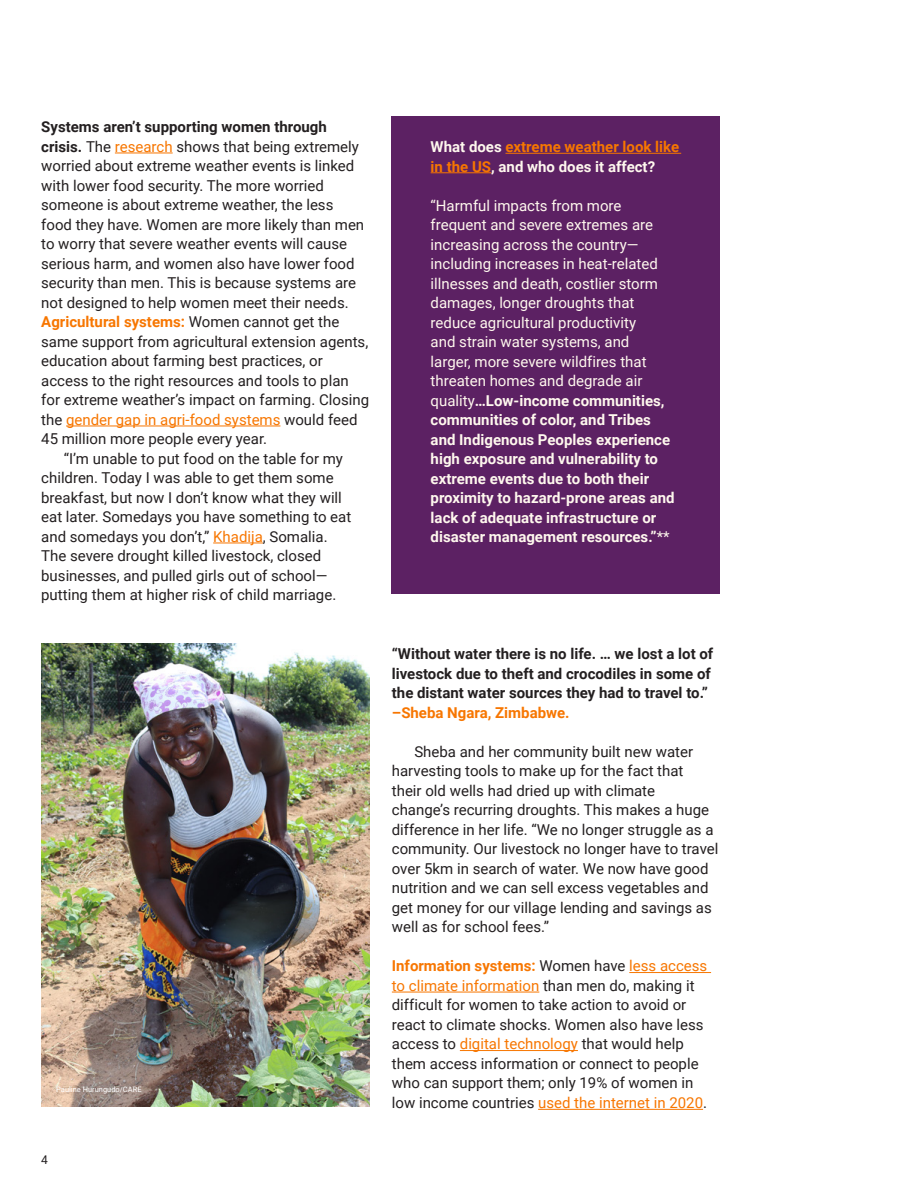
<style>
.page{position:relative;width:918px;height:1188px;background:#fff}
.page>*{position:absolute;margin:0;border:0;box-sizing:border-box;transform-origin:0 0}
._10_13_Text_Black_No_Indent_NSA{font:15px/19.5px "Roboto";color:#231f20}
.t1{font:15px/19.5px "Roboto";color:#fff8ee}
._10_13_Text_Black_Indent_SA{font:15px/19.5px "Roboto";color:#231f20}
._10_13_Text_Black_No_Indent_SA{font:15px/19.5px "Roboto";color:#231f20}
._10_13_Text_Black_Indent{font:15px/19.5px "Roboto";color:#231f20}
.Highlight_text{font:700 15px/19.5px "Roboto";color:#231f20}
.Highlight_text-2{font:700 15px/19.5px "Roboto";color:#f77600}
.t2{font:12px "Roboto";color:#231f20}
.Photo_Credit{font:7.5px "Roboto";color:#fff}
.s1{font-weight:700}
.s2{color:#f77600}
.s3{font-weight:700;color:#f77600}
.s4{color:#fff8ee}
</style>
<div class="page">
<hr style="left:115px;top:153px;width:58px;height:1px;background:#f77600">
<hr style="left:66px;top:426px;width:214px;height:1px;background:#f77600">
<hr style="left:213px;top:543px;width:50px;height:1px;background:#f77600">
<hr style="left:629px;top:972px;width:82px;height:1px;background:#f77600">
<hr style="left:392px;top:992px;width:147px;height:1px;background:#f77600">
<hr style="left:460px;top:1050px;width:118px;height:1px;background:#f77600">
<hr style="left:538px;top:1109px;width:165px;height:1px;background:#f77600">
<img style="left:41px;top:644px;width:328px;height:463px">
<div style="left:392px;top:117px;width:328px;height:477px;background:#5c2163"></div>
<hr style="left:505px;top:153px;width:176px;height:1px;background:#f77600">
<hr style="left:431px;top:172px;width:60px;height:1px;background:#f77600">
<p class="_10_13_Text_Black_No_Indent_NSA" style="left:41px;top:117px;width:325px"><span class="s1">Systems aren’t supporting women through crisis.</span> The <span class="s2">research</span> shows that being extremely worried about extreme weather events is linked with lower food security. The more worried someone is about extreme weather, the less food they have. Women are more likely than men to worry that severe weather events will cause serious harm, and women also have lower food security than men. This is because systems are not designed to help women meet their needs.</p>
<p class="_10_13_Text_Black_No_Indent_NSA" style="left:41px;top:312px;width:329px"><span class="s3">Agricultural systems:</span> Women cannot get the same support from agricultural extension agents, education about farming best practices, or access to the right resources and tools to plan for extreme weather’s impact on farming. Closing the <span class="s2">gender gap in agri-food systems</span> would feed 45 million more people every year.</p>
<p class="_10_13_Text_Black_Indent" style="left:41px;top:448px;width:312px;text-indent:22px">“I’m unable to put food on the table for my children. Today I was able to get them some breakfast, but now I don’t know what they will eat later. Somedays you have something to eat and somedays you don’t,” <span class="s2">Khadija</span>, Somalia.<br>The severe drought killed livestock, closed businesses, and pulled girls out of school— putting them at higher risk of child marriage.</p>
<p class="Photo_Credit" style="left:56px;top:1084px;width:87px">Pauline Hurungudo/CARE</p>
<p class="t2" style="left:41px;top:1151px;width:8px">4</p>
<p class="Highlight_text-2" style="left:431px;top:137px;width:250px"><span class="s4">What does</span> extreme weather look like in the US<span class="s4">, and who does it affect?</span></p>
<p class="t1" style="left:431px;top:195px;width:245px">“Harmful impacts from more frequent and severe extremes are increasing across the country— including increases in heat-related illnesses and death, costlier storm damages, longer droughts that reduce agricultural productivity<br>and strain water systems, and<br>larger, more severe wildfires that threaten homes and degrade air quality<span class="s1">…Low-income communities, communities of color, and Tribes and Indigenous Peoples experience high exposure and vulnerability to extreme events due to both their proximity to hazard-prone areas and lack of adequate infrastructure or disaster management resources.”</span>**</p>
<p class="Highlight_text" style="left:392px;top:644px;width:323px">“Without water there is no life. … we lost a lot of livestock due to theft and crocodiles in some of the distant water sources they had to travel to.”</p>
<p class="Highlight_text-2" style="left:392px;top:702px;width:179px">–Sheba Ngara, Zimbabwe.</p>
<p class="_10_13_Text_Black_Indent_SA" style="left:392px;top:741px;width:328px;text-indent:22px">Sheba and her community built new water harvesting tools to make up for the fact that<br>their old wells had dried up with climate<br>change’s recurring droughts. This makes a huge difference in her life. “We no longer struggle as a community. Our livestock no longer have to travel over 5km in search of water. We now have good nutrition and we can sell excess vegetables and get money for our village lending and savings as well as for school fees.”</p>
<p class="_10_13_Text_Black_No_Indent_SA" style="left:392px;top:956px;width:317px"><span class="s3">Information systems:</span> Women have <span class="s2">less access to climate information</span> than men do, making it difficult for women to take action to avoid or react to climate shocks. Women also have less access to <span class="s2">digital technology</span> that would help them access information or connect to people who can support them; only 19% of women in low income countries <span class="s2">used the internet in 2020</span>.</p>
</div>
